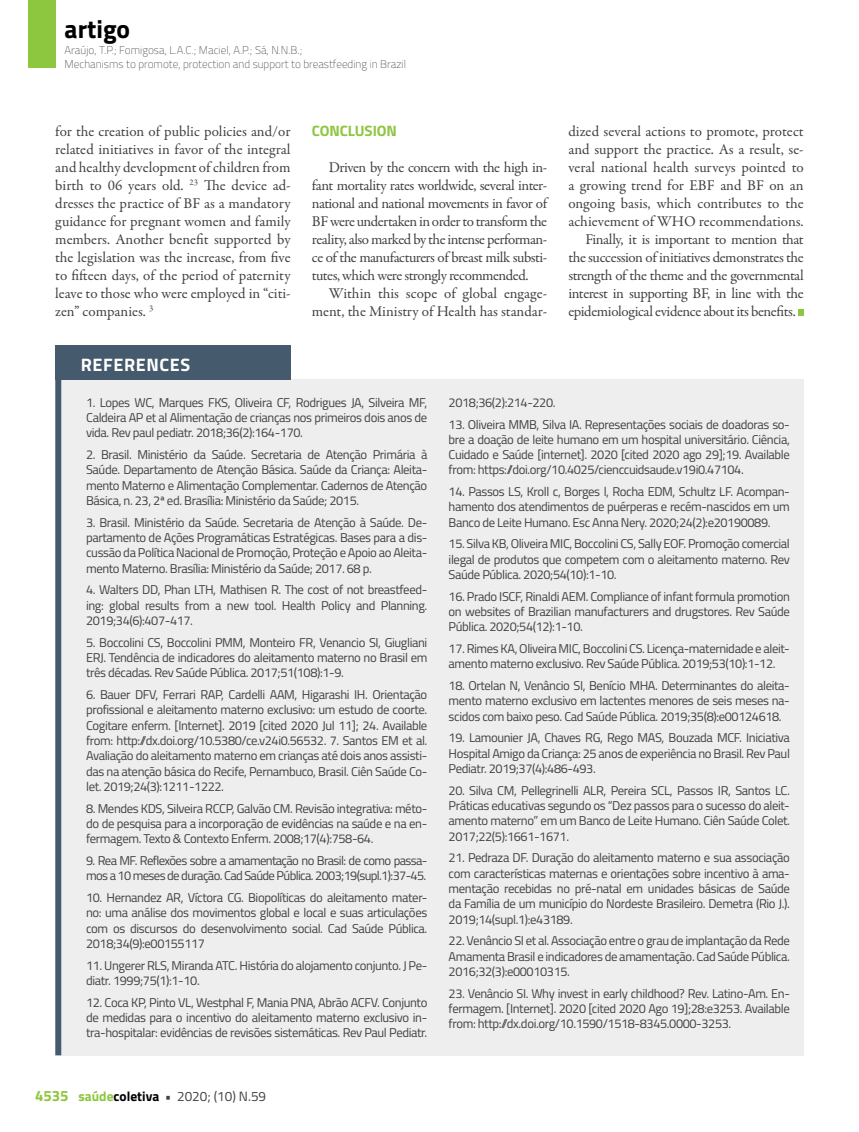
<style>
.page{position:relative;width:859px;height:1132px;background:#fff}
.page>*{position:absolute;margin:0;border:0;box-sizing:border-box;transform-origin:0 0}
.t1{font:700 25.5px "Titillium";color:#000}
.t2{font:700 18px "Titillium";letter-spacing:.035em;color:#fff}
.t3{font:15px/18px "Garamond Premr Pro";letter-spacing:-.01em;color:#414042;text-align:justify}
.t4{font:15px "Garamond Premr Pro";letter-spacing:-.03em;color:#414042}
.t5{font:15px "Garamond Premr Pro";letter-spacing:-.035em;color:#414042}
.t6{font:700 15px "Titillium";letter-spacing:-.005em;color:#8dc63f}
.t7{font:13.5px "Titillium";color:#414042}
.t8{font:12.75px/15.3px "Titillium";letter-spacing:-.03em;color:#414042;text-align:justify}
.t9{font:12.75px/15.3px "Titillium";letter-spacing:-.05em;color:#414042}
.t10{font:100 11.25px/13.5px "Titillium";color:#414042}
.s1{font-weight:700;font-size:15px;color:#8dc63f}
.s2{font-weight:700;color:#8dc63f}
.s3{font-weight:700;color:#000}
.s4{font-weight:700}
</style>
<div class="page">
<div style="left:28px;top:0;width:27px;height:68px;background:#8dc63f"></div>
<div style="left:798px;top:309px;width:6px;height:7px;background:#8dc63f"></div>
<div style="left:61px;top:379px;width:743px;height:675px;background:#eeeeef"></div>
<div style="left:55px;top:345px;width:236px;height:35px;background:#455a6c"></div>
<div style="left:55px;top:361px;width:6px;height:693px;background:#455a6c"></div>
<h1 class="t1" style="left:65px;top:10px;width:67px">artigo</h1>
<p class="t10" style="left:65px;top:43px;width:343px">Araújo, T.P.; Fomigosa, L.A.C.; Maciel, A.P.; Sá, N.N.B.;<br>Mechanisms to promote, protection and support to breastfeeding in Brazil</p>
<p class="t3" style="left:55px;top:122px;width:237px">for the creation of public policies and/or related initiatives in favor of the integral and healthy development of children from birth to 06 years old. <sup>23</sup> The device ad&shy;dresses the practice of BF as a mandatory guidance for pregnant women and family members. Another benefit supported by the legislation was the increase, from five to fifteen days, of the period of paternity leave to those who were employed in “citi&shy;zen” companies. <sup>3</sup></p>
<p class="t6" style="left:312px;top:119px;width:87px">CONCLUSION</p>
<p class="t3" style="left:312px;top:158px;width:237px;text-indent:17px">Driven by the concern with the high in&shy;fant mortality rates worldwide, several inter&shy;national and national movements in favor of BF were undertaken in order to transform the reality, also marked by the intense performan&shy;ce of the manufacturers of breast milk substi&shy;tutes, which were strongly recommended.</p>
<p class="t3" style="left:312px;top:284px;width:237px;text-align:right">Within this scope of global engage&shy;ment, the Ministry of Health has standar-</p>
<p class="t3" style="left:568px;top:122px;width:237px">dized several actions to promote, protect</p>
<p class="t3" style="left:568px;top:140px;width:237px">and support the practice. As a result, se-</p>
<p class="t3" style="left:568px;top:158px;width:237px">veral national health surveys pointed to</p>
<p class="t3" style="left:568px;top:176px;width:237px">a growing trend for EBF and BF on an</p>
<p class="t3" style="left:568px;top:194px;width:237px">ongoing basis, which contributes to the</p>
<p class="t3" style="left:568px;top:212px;width:237px">achievement of WHO recommendations.</p>
<p class="t4" style="left:585px;top:230px;width:220px">Finally, it is important to mention that</p>
<p class="t4" style="left:568px;top:248px;width:237px">the succession of initiatives demonstrates the</p>
<p class="t5" style="left:568px;top:266px;width:237px">strength of the theme and the governmental</p>
<p class="t4" style="left:568px;top:284px;width:237px">interest in supporting BF, in line with the</p>
<p class="t3" style="left:568px;top:302px;width:229px">epidemiological evidence about its benefits.</p>
<h2 class="t2" style="left:81px;top:350px;width:111px">REFERENCES</h2>
<p class="t8" style="left:86px;top:394px;width:343px">1. Lopes WC, Marques FKS, Oliveira CF, Rodrigues JA, Silveira MF, Caldeira AP et al Alimentação de crianças nos primeiros dois anos de vida. Rev paul pediatr. 2018;36(2):164-170.</p>
<p class="t8" style="left:86px;top:446px;width:343px">2. Brasil. Ministério da Saúde. Secretaria de Atenção Primária à Saúde. Departamento de Atenção Básica. Saúde da Criança: Aleita&shy;mento Materno e Alimentação Complementar. Cadernos de Atenção Básica, n. 23, 2ª ed. Brasília: Ministério da Saúde; 2015.</p>
<p class="t8" style="left:86px;top:514px;width:343px">3. Brasil. Ministério da Saúde. Secretaria de Atenção à Saúde. De&shy;partamento de Ações Programáticas Estratégicas. Bases para a dis&shy;cussão da Política Nacional de Promoção, Proteção e Apoio ao Aleita&shy;mento Materno. Brasília: Ministério da Saúde; 2017. 68 p.</p>
<p class="t8" style="left:86px;top:581px;width:343px">4. Walters DD, Phan LTH, Mathisen R. The cost of not breastfeed&shy;ing: global results from a new tool. Health Policy and Planning.<br>2019;34(6):407-417.</p>
<p class="t8" style="left:86px;top:633px;width:343px">5. Boccolini CS, Boccolini PMM, Monteiro FR, Venancio SI, Giugliani ERJ. Tendência de indicadores do aleitamento materno no Brasil em três décadas. Rev Saúde Pública. 2017;51(108):1-9.</p>
<p class="t8" style="left:86px;top:686px;width:343px">6. Bauer DFV, Ferrari RAP, Cardelli AAM, Higarashi IH. Orientação profissional e aleitamento materno exclusivo: um estudo de coorte.<br>Cogitare enferm. [Internet]. 2019 [cited 2020 Jul 11]; 24. Available from: http://dx.doi.org/10.5380/ce.v24i0.56532. 7. Santos EM et al.<br>Avaliação do aleitamento materno em crianças até dois anos assisti&shy;das na atenção básica do Recife, Pernambuco, Brasil. Ciên Saúde Co&shy;let. 2019;24(3):1211-1222.</p>
<p class="t8" style="left:86px;top:799px;width:343px">8. Mendes KDS, Silveira RCCP, Galvão CM. Revisão integrativa: méto&shy;do de pesquisa para a incorporação de evidências na saúde e na en&shy;fermagem. Texto &amp; Contexto Enferm. 2008;17(4):758-64.</p>
<p class="t9" style="left:86px;top:851px;width:343px">9. Rea MF. Reflexões sobre a amamentação no Brasil: de como passa&shy;mos a 10 meses de duração. Cad Saúde Pública. 2003;19(supl.1):37-45.</p>
<p class="t8" style="left:86px;top:888px;width:343px">10. Hernandez AR, Víctora CG. Biopolíticas do aleitamento mater&shy;no: uma análise dos movimentos global e local e suas articulações com os discursos do desenvolvimento social. Cad Saúde Pública.<br>2018;34(9):e00155117</p>
<p class="t8" style="left:86px;top:956px;width:343px">11. Ungerer RLS, Miranda ATC. História do alojamento conjunto. J Pe&shy;diatr. 1999;75(1):1-10.</p>
<p class="t8" style="left:86px;top:993px;width:343px">12. Coca KP, Pinto VL, Westphal F, Mania PNA, Abrão ACFV. Conjunto de medidas para o incentivo do aleitamento materno exclusivo in&shy;tra-hospitalar: evidências de revisões sistemáticas. Rev Paul Pediatr.</p>
<p class="t7" style="left:35px;top:1086px;width:233px"><span class="s1">4535</span> <span class="s2">saúde</span><span class="s3">coletiva</span> <span class="s4">•</span> 2020; (10) N.59</p>
<p class="t8" style="left:449px;top:394px;width:108px">2018;36(2):214-220.</p>
<p class="t8" style="left:449px;top:415px;width:343px">13. Oliveira MMB, Silva IA. Representações sociais de doadoras so&shy;bre a doação de leite humano em um hospital universitário. Ciência, Cuidado e Saúde [internet]. 2020 [cited 2020 ago 29];19. Available from: https://doi.org/10.4025/cienccuidsaude.v19i0.47104.</p>
<p class="t8" style="left:449px;top:483px;width:343px">14. Passos LS, Kroll c, Borges l, Rocha EDM, Schultz LF. Acompan&shy;hamento dos atendimentos de puérperas e recém-nascidos em um Banco de Leite Humano. Esc Anna Nery. 2020;24(2):e20190089.</p>
<p class="t8" style="left:449px;top:535px;width:343px">15. Silva KB, Oliveira MIC, Boccolini CS, Sally EOF. Promoção comercial ilegal de produtos que competem com o aleitamento materno. Rev Saúde Pública. 2020;54(10):1-10.</p>
<p class="t8" style="left:449px;top:588px;width:343px">16. Prado ISCF, Rinaldi AEM. Compliance of infant formula promotion on websites of Brazilian manufacturers and drugstores. Rev Saúde Pública. 2020;54(12):1-10.</p>
<p class="t8" style="left:449px;top:640px;width:343px">17. Rimes KA, Oliveira MIC, Boccolini CS. Licença-maternidade e aleit&shy;amento materno exclusivo. Rev Saúde Pública. 2019;53(10):1-12.</p>
<p class="t8" style="left:449px;top:677px;width:343px">18. Ortelan N, Venâncio SI, Benício MHA. Determinantes do aleita&shy;mento materno exclusivo em lactentes menores de seis meses na&shy;scidos com baixo peso. Cad Saúde Pública. 2019;35(8):e00124618.</p>
<p class="t8" style="left:449px;top:729px;width:343px">19. Lamounier JA, Chaves RG, Rego MAS, Bouzada MCF. Iniciativa Hospital Amigo da Criança: 25 anos de experiência no Brasil. Rev Paul Pediatr. 2019;37(4):486-493.</p>
<p class="t8" style="left:449px;top:781px;width:343px">20. Silva CM, Pellegrinelli ALR, Pereira SCL, Passos IR, Santos LC.<br>Práticas educativas segundo os “Dez passos para o sucesso do aleit&shy;amento materno” em um Banco de Leite Humano. Ciên Saúde Colet.<br>2017;22(5):1661-1671.</p>
<p class="t8" style="left:449px;top:849px;width:343px">21. Pedraza DF. Duração do aleitamento materno e sua associação com características maternas e orientações sobre incentivo à ama&shy;mentação recebidas no pré-natal em unidades básicas de Saúde da Família de um município do Nordeste Brasileiro. Demetra (Rio J.).<br>2019;14(supl.1):e43189.</p>
<p class="t8" style="left:449px;top:932px;width:343px">22. Venâncio SI et al. Associação entre o grau de implantação da Rede Amamenta Brasil e indicadores de amamentação. Cad Saúde Pública.<br>2016;32(3):e00010315.</p>
<p class="t8" style="left:449px;top:984px;width:343px">23. Venâncio SI. Why invest in early childhood? Rev. Latino-Am. En&shy;fermagem. [Internet]. 2020 [cited 2020 Ago 19];28:e3253. Available from: http://dx.doi.org/10.1590/1518-8345.0000-3253.</p>
</div>
